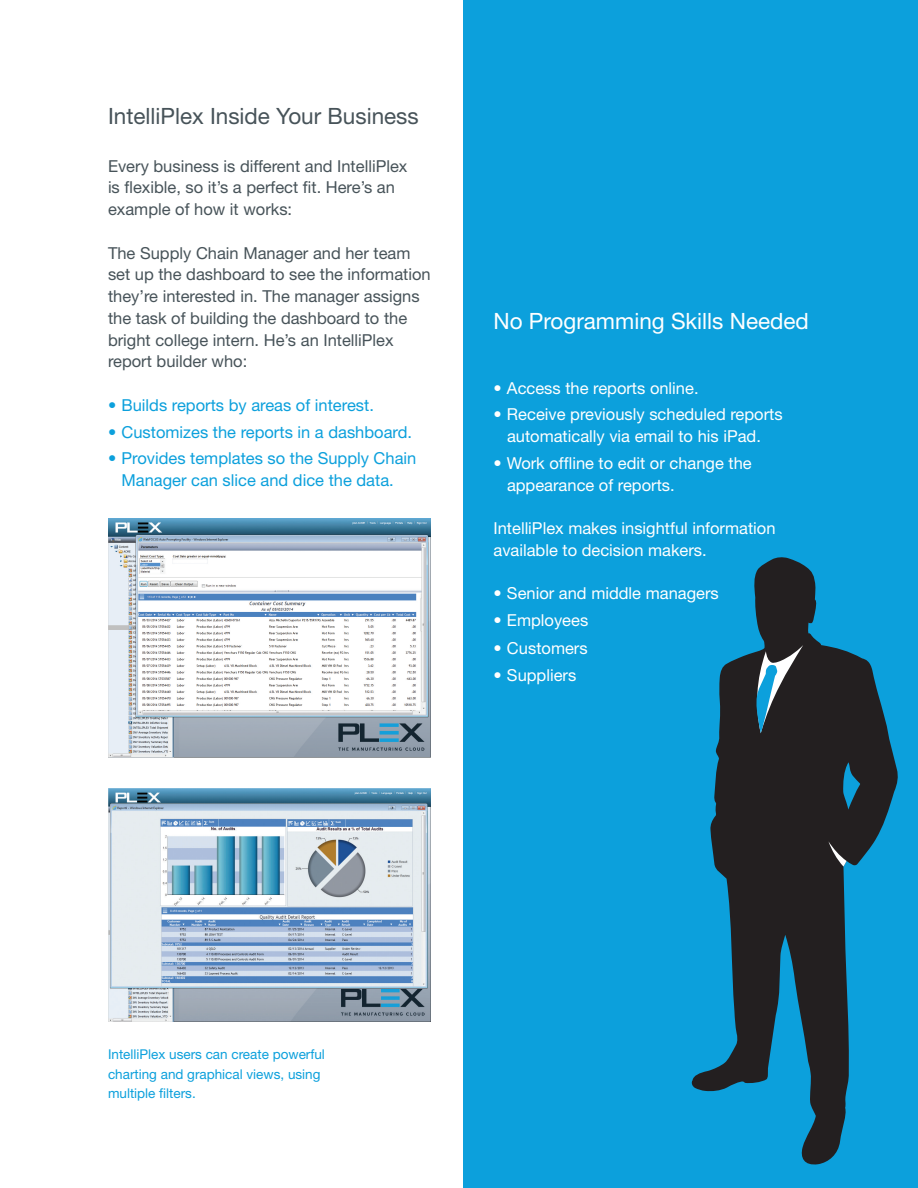
<style>
.page{position:relative;width:918px;height:1188px;background:#fff}
.page>*{position:absolute;margin:0;border:0;box-sizing:border-box;transform-origin:0 0}
.t1{font:22.5px "Helvetica Neue LT Pro";color:#475359}
.t2{font:22.5px "Helvetica Neue LT Pro";color:#fff}
.t3{font:16.5px/21.8px "Helvetica Neue LT Pro";color:#475359}
.t4{font:16.5px/21.8px "Helvetica Neue LT Pro";color:#fff}
.t5{font:16.5px/21.8px "Helvetica Neue LT Pro";color:#0ca0dc;text-align:center}
.t6{font:13.5px/19.5px "Helvetica Neue LT Pro";color:#0ca0dc}
</style>
<div class="page">
<div style="left:463px;top:0;width:455px;height:1188px;background:#0ca0dc"></div>
<img style="left:108px;top:788px;width:323px;height:233px">
<img style="left:109px;top:518px;width:321px;height:240px">
<svg style="left:692px;top:557px;width:206px;height:608px"></svg>
<svg style="left:753px;top:645px;width:50px;height:88px;background:#40555f"></svg>
<svg style="left:828px;top:841px;width:19px;height:26px"></svg>
<p class="t1" style="left:108px;top:102px;width:312px">IntelliPlex Inside Your Business</p>
<p class="t3" style="left:108px;top:155px;width:301px">Every business is different and IntelliPlex is flexible, so it’s a perfect fit. Here’s an example of how it works:</p>
<p class="t3" style="left:108px;top:242px;width:324px">The Supply Chain Manager and her team set up the dashboard to see the information they’re interested in. The manager assigns the task of building the dashboard to the bright college intern. He’s an IntelliPlex report builder who:</p>
<p class="t5" style="left:108px;top:394px;width:267px">• Builds reports by areas of interest.</p>
<p class="t5" style="left:108px;top:420px;width:306px">• Customizes the reports in a dashboard.</p>
<p class="t5" style="left:108px;top:447px;width:310px">• Provides templates so the Supply Chain<br>Manager can slice and dice the data.</p>
<p class="t2" style="left:494px;top:307px;width:317px">No Programming Skills Needed</p>
<p class="t4" style="left:494px;top:377px;width:207px">• Access the reports online.</p>
<p class="t4" style="left:494px;top:403px;width:291px;text-align:center">• Receive previously scheduled reports automatically via email to his iPad.</p>
<p class="t4" style="left:507px;top:452px;width:246px;text-indent:-14px">• Work offline to edit or change the appearance of reports.</p>
<p class="t4" style="left:494px;top:517px;width:284px">IntelliPlex makes insightful information available to decision makers.</p>
<p class="t4" style="left:494px;top:582px;width:227px">• Senior and middle managers</p>
<p class="t4" style="left:494px;top:609px;width:96px">• Employees</p>
<p class="t4" style="left:494px;top:636px;width:96px">• Customers</p>
<p class="t4" style="left:494px;top:664px;width:84px">• Suppliers</p>
<p class="t6" style="left:108px;top:1045px;width:218px">IntelliPlex users can create powerful charting and graphical views, using multiple filters.</p>
</div>
